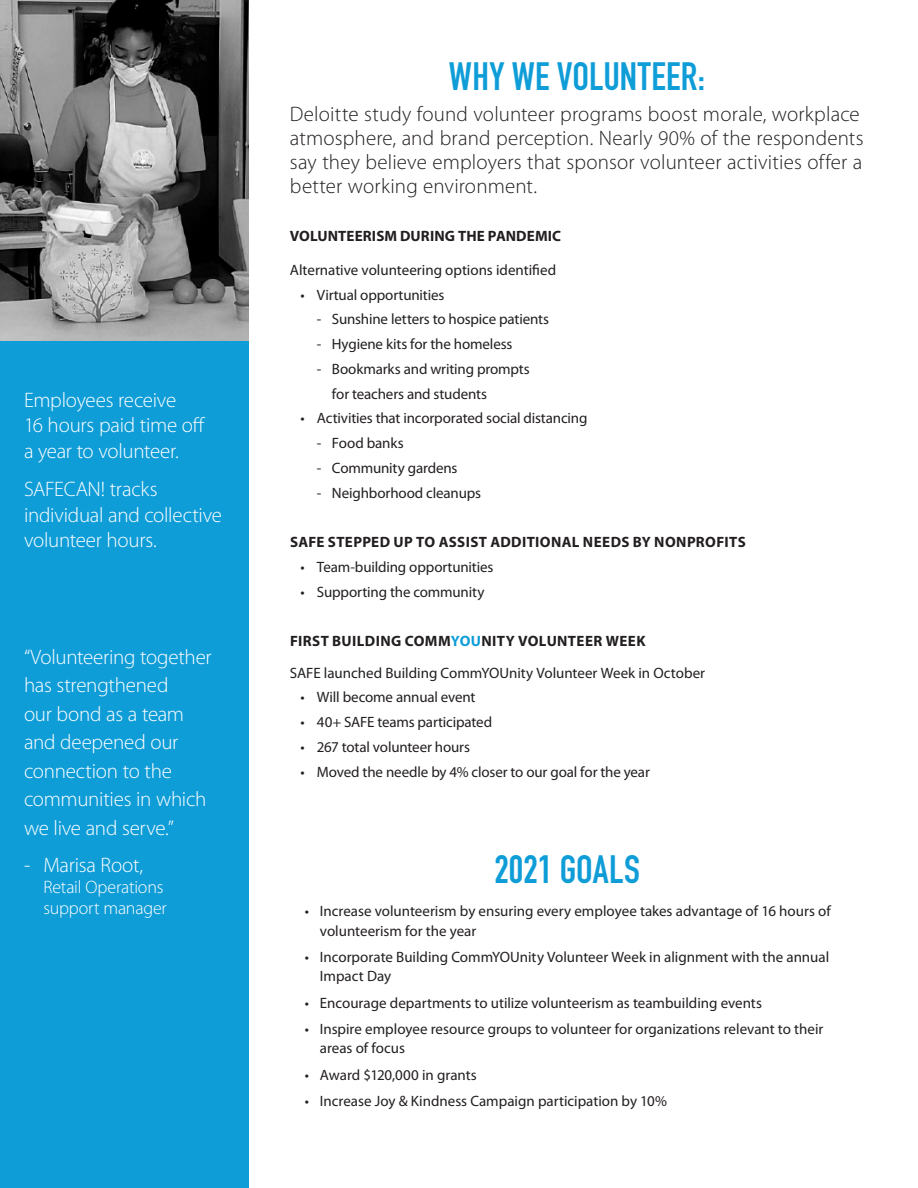
<style>
.page{position:relative;width:918px;height:1188px;background:#fff}
.page>*{position:absolute;margin:0;border:0;box-sizing:border-box;transform-origin:0 0}
.t1{font:39px "DIN Engschrift LT Pro";letter-spacing:.005em;color:#0f9dd8}
.Subheads{font:300 21px/28.5px "Myriad Pro";letter-spacing:-.015em;color:#fff}
.Body_Copy{font:300 21px/24px "Myriad Pro";letter-spacing:.01em;color:#231f20}
.Subheads-2{font:300 18px/21px "Myriad Pro";letter-spacing:-.01em;color:#fff}
.Body_Copy-2{font:15px/19.5px "Myriad Pro";color:#231f20}
.Paragraph_Tabs{font:15px "Myriad Pro";letter-spacing:-.01em;color:#231f20}
.Bold_sub_head{font:700 15px "Myriad Pro";letter-spacing:.02em;color:#231f20}
.s1{color:#0f9dd8}
</style>
<div class="page">
<div style="left:0;top:0;width:248px;height:1188px;background:#0f9dd8"></div>
<img style="left:0;top:0;width:248px;height:340px">
<p class="Subheads" style="left:24px;top:387px;width:183px;line-height:25.2px">Employees receive<br>16 hours paid time off a year to volunteer.</p>
<p class="Subheads" style="left:24px;top:477px;width:200px;line-height:25.2px">SAFECAN! tracks individual and collective volunteer hours.</p>
<p class="Subheads" style="left:24px;top:642px;width:189px">“Volunteering together has strengthened<br>our bond as a team and deepened our connection to the communities in which we live and serve.”</p>
<p class="Subheads" style="left:24px;top:850px;width:120px">- Marisa Root,</p>
<p class="Subheads-2" style="left:43px;top:876px;width:125px">Retail Operations support manager</p>
<p class="t1" style="left:449px;top:54px;width:258px">WHY WE VOLUNTEER:</p>
<p class="Body_Copy" style="left:290px;top:102px;width:575px">Deloitte study found volunteer programs boost morale, workplace atmosphere, and brand perception. Nearly 90% of the respondents say they believe employers that sponsor volunteer activities offer a better working environment.</p>
<p class="Bold_sub_head" style="left:290px;top:226px;width:273px">VOLUNTEERISM DURING THE PANDEMIC</p>
<p class="Body_Copy-2" style="left:290px;top:260px;width:268px">Alternative volunteering options identified</p>
<p class="Paragraph_Tabs" style="left:300px;top:285px;width:145px">• Virtual opportunities</p>
<p class="Paragraph_Tabs" style="left:317px;top:310px;width:234px">- Sunshine letters to hospice patients</p>
<p class="Paragraph_Tabs" style="left:317px;top:335px;width:197px">- Hygiene kits for the homeless</p>
<p class="Paragraph_Tabs" style="left:317px;top:360px;width:214px">- Bookmarks and writing prompts</p>
<p class="Paragraph_Tabs" style="left:332px;top:384px;width:157px">for teachers and students</p>
<p class="Paragraph_Tabs" style="left:300px;top:409px;width:289px">• Activities that incorporated social distancing</p>
<p class="Paragraph_Tabs" style="left:317px;top:434px;width:88px">- Food banks</p>
<p class="Paragraph_Tabs" style="left:317px;top:459px;width:142px">- Community gardens</p>
<p class="Paragraph_Tabs" style="left:317px;top:483px;width:166px">- Neighborhood cleanups</p>
<p class="Bold_sub_head" style="left:290px;top:532px;width:457px">SAFE STEPPED UP TO ASSIST ADDITIONAL NEEDS BY NONPROFITS</p>
<p class="Paragraph_Tabs" style="left:300px;top:558px;width:194px">• Team-building opportunities</p>
<p class="Paragraph_Tabs" style="left:300px;top:582px;width:185px">• Supporting the community</p>
<p class="Bold_sub_head" style="left:290px;top:631px;width:357px">FIRST BUILDING COMM<span class="s1">YOU</span>NITY VOLUNTEER WEEK</p>
<p class="Body_Copy-2" style="left:290px;top:663px;width:417px">SAFE launched Building CommYOUnity Volunteer Week in October</p>
<p class="Paragraph_Tabs" style="left:300px;top:688px;width:177px">• Will become annual event</p>
<p class="Paragraph_Tabs" style="left:300px;top:713px;width:193px">• 40+ SAFE teams participated</p>
<p class="Paragraph_Tabs" style="left:300px;top:738px;width:171px">• 267 total volunteer hours</p>
<p class="Paragraph_Tabs" style="left:300px;top:762px;width:351px">• Moved the needle by 4% closer to our goal for the year</p>
<p class="t1" style="left:494px;top:847px;width:147px">2021 GOALS</p>
<p class="Body_Copy-2" style="left:320px;top:901px;width:512px;text-indent:-15px">• Increase volunteerism by ensuring every employee takes advantage of 16 hours of volunteerism for the year</p>
<p class="Body_Copy-2" style="left:320px;top:947px;width:511px;text-indent:-15px">• Incorporate Building CommYOUnity Volunteer Week in alignment with the annual<br>Impact Day</p>
<p class="Body_Copy-2" style="left:305px;top:993px;width:459px">• Encourage departments to utilize volunteerism as teambuilding events</p>
<p class="Body_Copy-2" style="left:320px;top:1019px;width:505px;text-indent:-15px">• Inspire employee resource groups to volunteer for organizations relevant to their areas of focus</p>
<p class="Body_Copy-2" style="left:305px;top:1065px;width:173px">• Award $120,000 in grants</p>
<p class="Body_Copy-2" style="left:305px;top:1091px;width:364px">• Increase Joy &amp; Kindness Campaign participation by 10%</p>
</div>
